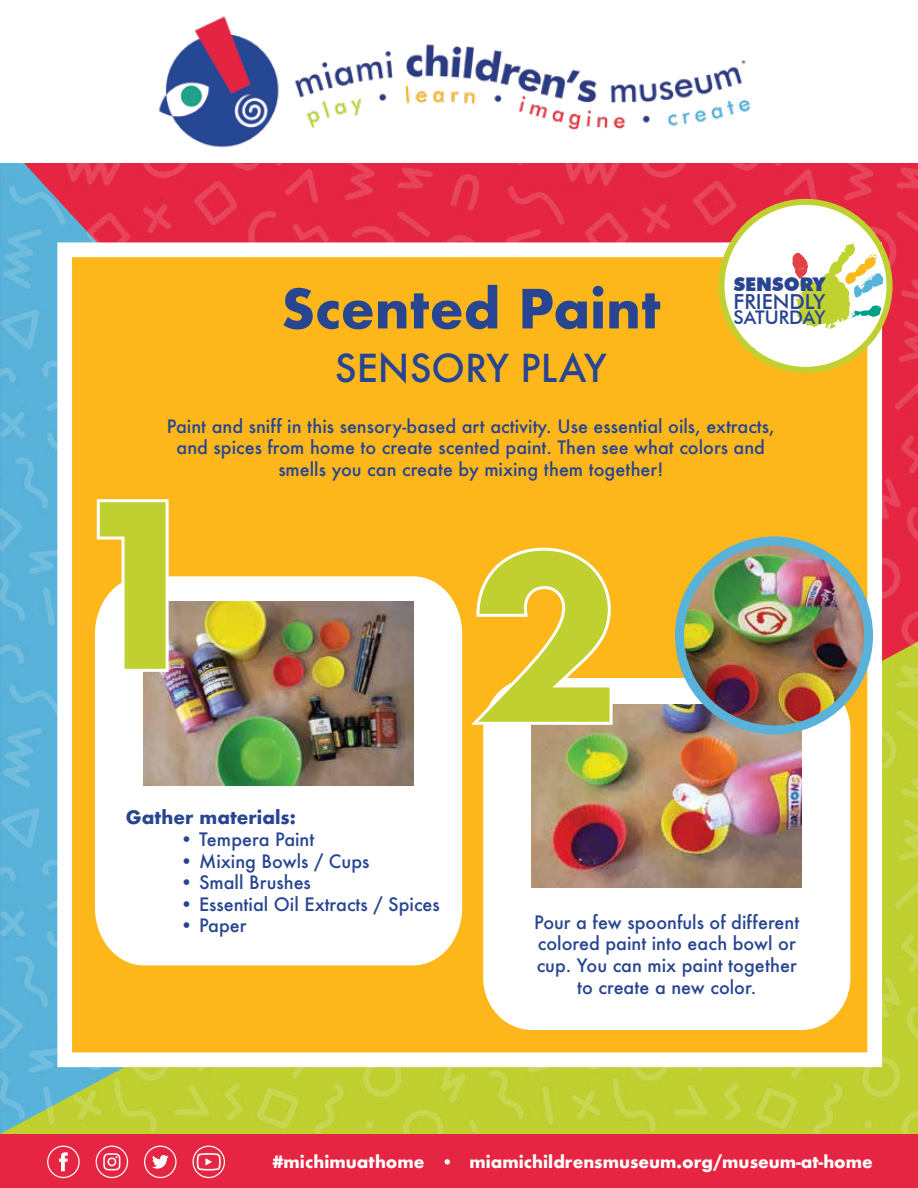
<style>
.page{position:relative;width:918px;height:1188px;background:#fff}
.page>*{position:absolute;margin:0;border:0;box-sizing:border-box;transform-origin:0 0}
.t1{font:700 225px "Futura";color:#bfd030}
.t2{font:700 52.5px "Futura";color:#284591}
.t3{font:500 37.5px "Futura";color:#284591}
.t4{font:500 20.7px "Futura BT";color:#284492}
.t5{font:500 18.9px "Futura BT";color:#284492}
.t6{font:900 18.9px "Futura BT";color:#284492}
.t7{font:500 18px/21.6px "Futura";color:#284591;text-align:center}
.t8{font:700 18px "Futura";color:#284591}
.t9{font:700 16.5px "Futura";color:#fff}
</style>
<div class="page">
<div style="left:0;top:1134px;width:918px;height:54px;background:#e52541"></div>
<div style="left:192px;top:1146px;width:33px;height:32px;border:1px solid #fff;border-radius:50%"></div>
<svg style="left:196px;top:1152px;width:26px;height:20px"></svg>
<div style="left:144px;top:1146px;width:33px;height:32px;border:1px solid #fff;border-radius:50%"></div>
<svg style="left:152px;top:1155px;width:17px;height:14px"></svg>
<div style="left:47px;top:1146px;width:33px;height:32px;border:1px solid #fff;border-radius:50%"></div>
<svg style="left:59px;top:1152px;width:9px;height:19px"></svg>
<div style="left:96px;top:1146px;width:32px;height:32px;border:1px solid #fff;border-radius:50%"></div>
<svg style="left:103px;top:1153px;width:17px;height:17px"></svg>
<svg style="left:445px;top:1159px;width:5px;height:6px"></svg>
<img style="left:0;top:163px;width:918px;height:971px">
<div style="left:57px;top:242px;width:825px;height:825px;background:#fdb71a;border:15px solid #fff"></div>
<div style="left:722px;top:202px;width:168px;height:168px;background:#fff;border-radius:50%"></div>
<div style="left:719px;top:199px;width:174px;height:174px;border:6px solid #bfd030;border-radius:50%"></div>
<svg style="left:792px;top:242px;width:92px;height:87px"></svg>
<div style="left:95px;top:576px;width:367px;height:389px;background:#fff"></div>
<div style="left:483px;top:678px;width:367px;height:352px;background:#fff;border-radius:50px"></div>
<img style="left:158px;top:16px;width:593px;height:132px">
<img style="left:532px;top:704px;width:270px;height:184px">
<img style="left:144px;top:602px;width:270px;height:183px">
<svg style="left:95px;top:499px;width:75px;height:174px"></svg>
<svg style="left:471px;top:547px;width:143px;height:181px"></svg>
<img style="left:680px;top:541px;width:189px;height:189px;border-radius:94px">
<div style="left:675px;top:536px;width:198px;height:198px;border:9px solid #58b2d9;border-radius:50%"></div>
<p class="t6" style="left:734px;top:272px;width:93px">SENSORY</p>
<p class="t4" style="left:733px;top:289px;width:94px">FRIENDLY</p>
<p class="t5" style="left:733px;top:306px;width:94px">SATURDAY</p>
<h2 class="t2" style="left:281px;top:271px;width:381px">Scented Paint</h2>
<h3 class="t3" style="left:335px;top:343px;width:273px">SENSORY PLAY</h3>
<p class="t7" style="left:167px;top:415px;width:609px">Paint and sniff in this sensory-based art activity. Use essential oils, extracts, and spices from home to create scented paint. Then see what colors and smells you can create by mixing them together!</p>
<h1 class="t1" style="left:63px;top:450px;width:559px">1 2</h1>
<p class="t8" style="left:126px;top:805px;width:171px">Gather materials:</p>
<p class="t7" style="left:180px;top:828px;width:136px">• Tempera Paint</p>
<p class="t7" style="left:180px;top:850px;width:191px">• Mixing Bowls / Cups</p>
<p class="t7" style="left:180px;top:871px;width:133px">• Small Brushes</p>
<p class="t7" style="left:180px;top:893px;width:262px">• Essential Oil Extracts / Spices</p>
<p class="t7" style="left:180px;top:915px;width:68px">• Paper</p>
<p class="t7" style="left:534px;top:911px;width:267px">Pour a few spoonfuls of different colored paint into each bowl or cup. You can mix paint together to create a new color.</p>
<p class="t9" style="left:272px;top:1150px;width:154px">#michimuathome</p>
<p class="t9" style="left:469px;top:1150px;width:405px">miamichildrensmuseum.org/museum-at-home</p>
</div>
